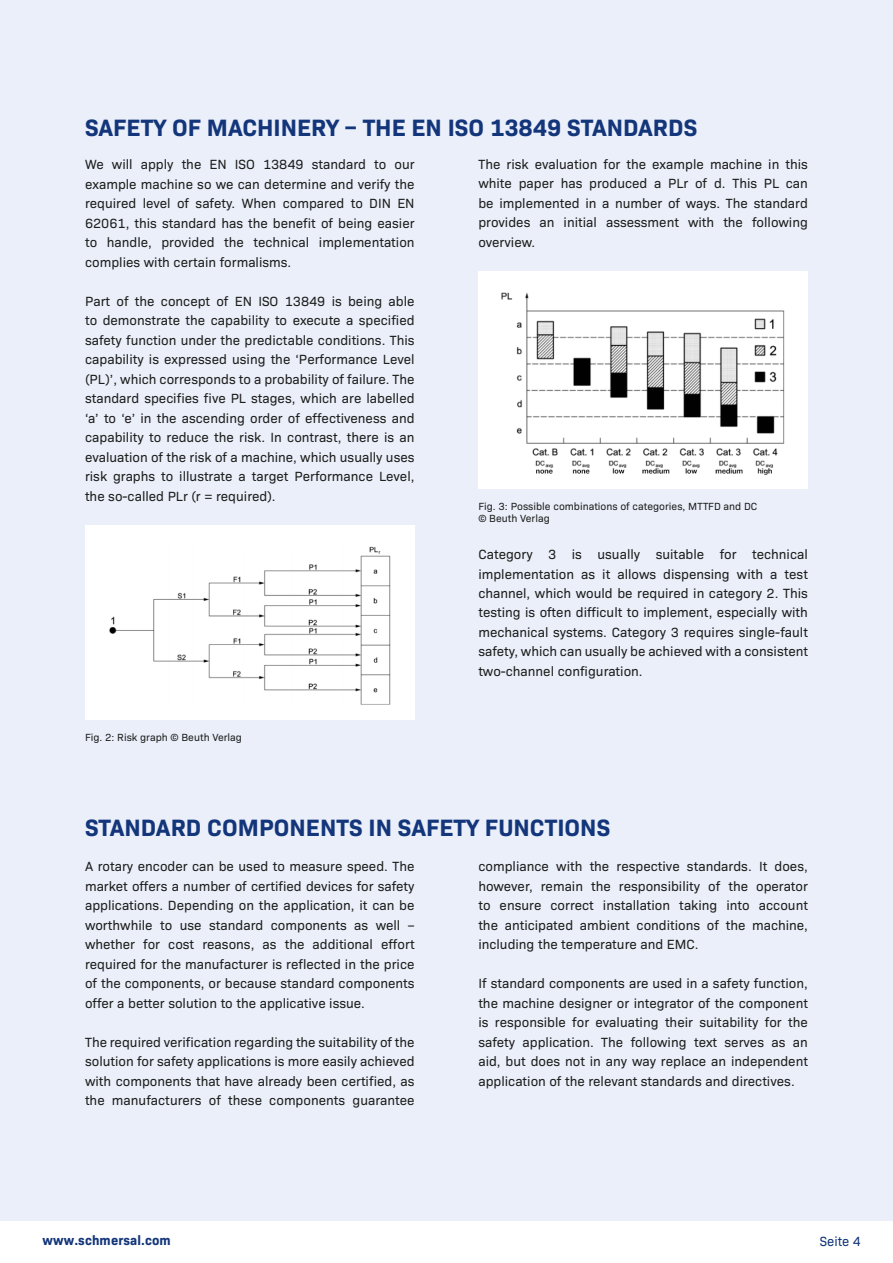
<style>
.page{position:relative;width:893px;height:1263px;background:#fff}
.page>*{position:absolute;margin:0;border:0;box-sizing:border-box;transform-origin:0 0}
.t1{font:700 24px "Bio Sans";color:#13357a}
.t2{font:13.5px/19.5px "Bio Sans";color:#1d1d1b;text-align:justify}
.t3{font:700 13.5px "Bio Sans";letter-spacing:.01em;color:#13357a}
.t4{font:13.5px "Bio Sans";color:#13357a}
.t5{font:10.5px/12.6px "Bio Sans";color:#1d1d1b}
</style>
<div class="page">
<div style="left:0;top:0;width:893px;height:1220px;background:#eaeffa"></div>
<div style="left:85px;top:526px;width:330px;height:194px;background:#fff"></div>
<img style="left:109px;top:546px;width:282px;height:159px">
<div style="left:478px;top:271px;width:330px;height:217px;background:#fff"></div>
<img style="left:501px;top:292px;width:284px;height:182px">
<h1 class="t1" style="left:85px;top:109px;width:614px">SAFETY OF MACHINERY – THE EN ISO 13849 STANDARDS</h1>
<p class="t2" style="left:85px;top:154px;width:331px">We will apply the EN ISO 13849 standard to our example machine so we can determine and verify the required level of safety. When compared to DIN EN 62061, this standard has the benefit of being easier to handle, provided the technical implementation complies with certain formalisms.</p>
<p class="t2" style="left:85px;top:290px;width:331px">Part of the concept of EN ISO 13849 is being able to demonstrate the capability to execute a specified safety function under the predictable conditions. This capability is expressed using the ‘Performance Level (PL)’, which corresponds to a probability of failure. The standard specifies five PL stages, which are labelled ‘a’ to ‘e’ in the ascending order of effectiveness and capability to reduce the risk. In contrast, there is an evaluation of the risk of a machine, which usually uses risk graphs to illustrate a target Performance Level, the so-called PLr (r = required).</p>
<p class="t5" style="left:85px;top:730px;width:158px">Fig. 2: Risk graph © Beuth Verlag</p>
<p class="t2" style="left:478px;top:153px;width:331px">The risk evaluation for the example machine in this white paper has produced a PLr of d. This PL can be implemented in a number of ways. The standard provides an initial assessment with the following overview.</p>
<p class="t5" style="left:478px;top:499px;width:280px">Fig. 3: Possible combinations of categories, MTTFD and DC © Beuth Verlag</p>
<p class="t2" style="left:478px;top:543px;width:331px">Category 3 is usually suitable for technical implementation as it allows dispensing with a test channel, which would be required in category 2. This testing is often difficult to implement, especially with mechanical systems. Category 3 requires single-fault safety, which can usually be achieved with a consistent two-channel configuration.</p>
<h1 class="t1" style="left:85px;top:809px;width:527px">STANDARD COMPONENTS IN SAFETY FUNCTIONS</h1>
<p class="t2" style="left:85px;top:856px;width:331px">A rotary encoder can be used to measure speed. The market offers a number of certified devices for safety applications. Depending on the application, it can be worthwhile to use standard components as well – whether for cost reasons, as the additional effort required for the manufacturer is reflected in the price of the components, or because standard components offer a better solution to the applicative issue.</p>
<p class="t2" style="left:85px;top:1031px;width:331px">The required verification regarding the suitability of the solution for safety applications is more easily achieved with components that have already been certified, as the manufacturers of these components guarantee</p>
<p class="t2" style="left:478px;top:856px;width:331px">compliance with the respective standards. It does, however, remain the responsibility of the operator to ensure correct installation taking into account the anticipated ambient conditions of the machine, including the temperature and EMC.</p>
<p class="t2" style="left:478px;top:972px;width:331px">If standard components are used in a safety function, the machine designer or integrator of the component is responsible for evaluating their suitability for the safety application. The following text serves as an aid, but does not in any way replace an independent application of the relevant standards and directives.</p>
<p class="t3" style="left:43px;top:1230px;width:130px">www.schmersal.com</p>
<p class="t4" style="left:820px;top:1231px;width:43px">Seite 4</p>
</div>
